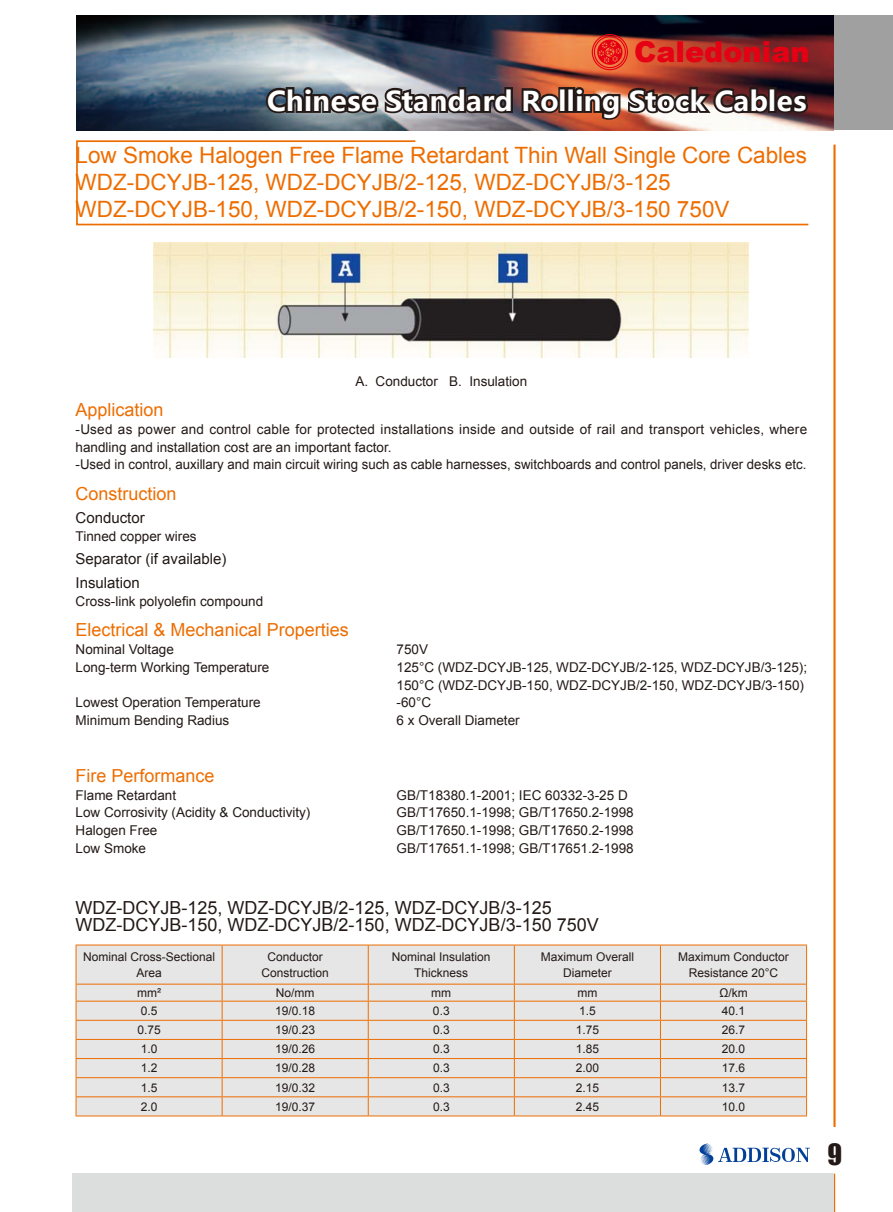
<style>
.page{position:relative;width:893px;height:1212px;background:#fff}
.page>*{position:absolute;margin:0;border:0;box-sizing:border-box;transform-origin:0 0}
.t1{font:900 28.65px "Arial";color:#e60013}
.t2{font:700 27px "Microsoft Ya Hei";color:#fff;scale:1.04 1}
.t3{font:27px "Impact";color:#231916}
.t4{font:22.5px/27px "Arial";color:#ed6d00}
.t5{font:18px/17.4px "Arial";color:#231916}
.t6{font:18px "Arial";color:#ed6d00}
.t7{font:15px/23.9px "Arial";color:#231916}
.t8{font:13.5px/17.7px "Arial";color:#231916}
.t9{font:12px/16.5px "Arial";color:#231916;text-align:center}
</style>
<div class="page">
<div style="left:761px;top:15px;width:132px;height:115px;background:#a0a0a1"></div>
<img style="left:77px;top:15px;width:756px;height:115px">
<hr style="left:833px;top:145px;width:3px;height:982px;background:#ed6d00">
<hr style="left:833px;top:1174px;width:2px;height:38px;background:#ed6d00">
<svg style="left:592px;top:34px;width:36px;height:36px"></svg>
<div style="left:72px;top:1174px;width:761px;height:38px;background:#dcdddd"></div>
<svg style="left:699px;top:1143px;width:111px;height:22px"></svg>
<img style="left:263px;top:83px;width:300px;height:40px">
<div style="left:558px;top:87px;width:9px;height:26px;border:4px solid #231916"></div>
<div style="left:567px;top:87px;width:8px;height:26px;border:4px solid #231916"></div>
<svg style="left:571px;top:83px;width:240px;height:39px;background:#694841"></svg>
<div style="left:77px;top:945px;width:729px;height:170px;background:#e6e6e7"></div>
<hr style="left:222px;top:945px;width:1px;height:39px;background:#ed6d00">
<hr style="left:368px;top:945px;width:1px;height:39px;background:#ed6d00">
<hr style="left:514px;top:945px;width:1px;height:39px;background:#ed6d00">
<hr style="left:660px;top:945px;width:1px;height:39px;background:#ed6d00">
<hr style="left:76px;top:984px;width:146px;height:1px;background:#ed6d00">
<hr style="left:222px;top:984px;width:146px;height:1px;background:#ed6d00">
<hr style="left:368px;top:984px;width:146px;height:1px;background:#ed6d00">
<hr style="left:514px;top:984px;width:146px;height:1px;background:#ed6d00">
<hr style="left:76px;top:1001px;width:146px;height:1px;background:#ed6d00">
<hr style="left:222px;top:1001px;width:146px;height:1px;background:#ed6d00">
<hr style="left:368px;top:1001px;width:146px;height:1px;background:#ed6d00">
<hr style="left:514px;top:1001px;width:146px;height:1px;background:#ed6d00">
<hr style="left:660px;top:1001px;width:147px;height:1px;background:#ed6d00">
<hr style="left:76px;top:1020px;width:146px;height:1px;background:#ed6d00">
<hr style="left:222px;top:1020px;width:146px;height:1px;background:#ed6d00">
<hr style="left:368px;top:1020px;width:146px;height:1px;background:#ed6d00">
<hr style="left:514px;top:1020px;width:146px;height:1px;background:#ed6d00">
<hr style="left:660px;top:1020px;width:147px;height:1px;background:#ed6d00">
<hr style="left:76px;top:1039px;width:146px;height:1px;background:#ed6d00">
<hr style="left:222px;top:1039px;width:146px;height:1px;background:#ed6d00">
<hr style="left:368px;top:1039px;width:146px;height:1px;background:#ed6d00">
<hr style="left:514px;top:1039px;width:146px;height:1px;background:#ed6d00">
<hr style="left:660px;top:1039px;width:147px;height:1px;background:#ed6d00">
<hr style="left:76px;top:1058px;width:146px;height:1px;background:#ed6d00">
<hr style="left:222px;top:1058px;width:146px;height:1px;background:#ed6d00">
<hr style="left:368px;top:1058px;width:146px;height:1px;background:#ed6d00">
<hr style="left:514px;top:1058px;width:146px;height:1px;background:#ed6d00">
<hr style="left:660px;top:1058px;width:147px;height:1px;background:#ed6d00">
<hr style="left:76px;top:1077px;width:146px;height:1px;background:#ed6d00">
<hr style="left:222px;top:1077px;width:146px;height:1px;background:#ed6d00">
<hr style="left:368px;top:1077px;width:146px;height:1px;background:#ed6d00">
<hr style="left:514px;top:1077px;width:146px;height:1px;background:#ed6d00">
<hr style="left:660px;top:1077px;width:147px;height:1px;background:#ed6d00">
<hr style="left:76px;top:1096px;width:146px;height:1px;background:#ed6d00">
<hr style="left:222px;top:1096px;width:146px;height:1px;background:#ed6d00">
<svg style="left:222px;top:984px;width:1px;height:131px"></svg>
<hr style="left:368px;top:1096px;width:146px;height:1px;background:#ed6d00">
<svg style="left:368px;top:984px;width:1px;height:131px"></svg>
<hr style="left:514px;top:1096px;width:146px;height:1px;background:#ed6d00">
<svg style="left:514px;top:984px;width:1px;height:131px"></svg>
<hr style="left:660px;top:1096px;width:147px;height:1px;background:#ed6d00">
<svg style="left:660px;top:985px;width:1px;height:130px"></svg>
<hr style="left:76px;top:1115px;width:146px;height:1px;background:#ed6d00">
<hr style="left:222px;top:1115px;width:146px;height:1px;background:#ed6d00">
<hr style="left:368px;top:1115px;width:146px;height:1px;background:#ed6d00">
<hr style="left:514px;top:1115px;width:146px;height:1px;background:#ed6d00">
<hr style="left:660px;top:1115px;width:147px;height:1px;background:#ed6d00">
<hr style="left:660px;top:984px;width:147px;height:1px;background:#ed6d00">
<hr style="left:76px;top:944px;width:146px;height:1px;background:#ed6d00">
<hr style="left:76px;top:945px;width:1px;height:39px;background:#ed6d00">
<hr style="left:222px;top:944px;width:146px;height:1px;background:#ed6d00">
<hr style="left:368px;top:944px;width:146px;height:1px;background:#ed6d00">
<hr style="left:514px;top:944px;width:146px;height:1px;background:#ed6d00">
<hr style="left:660px;top:944px;width:147px;height:1px;background:#ed6d00">
<hr style="left:806px;top:945px;width:1px;height:39px;background:#ed6d00">
<svg style="left:76px;top:984px;width:1px;height:131px"></svg>
<svg style="left:806px;top:984px;width:1px;height:131px"></svg>
<svg style="left:76px;top:140px;width:733px;height:86px"></svg>
<img style="left:153px;top:243px;width:595px;height:115px">
<h1 class="t1" style="left:634px;top:31px;width:177px">Caledonian</h1>
<h2 class="t2" style="left:267px;top:82px;width:521px">Chinese Standard Rolling Stock Cables</h2>
<h3 class="t4" style="left:76px;top:142px;width:733px">Low Smoke Halogen Free Flame Retardant Thin Wall Single Core Cables<br>WDZ-DCYJB-125, WDZ-DCYJB/2-125, WDZ-DCYJB/3-125<br>WDZ-DCYJB-150, WDZ-DCYJB/2-150, WDZ-DCYJB/3-150 750V</h3>
<p class="t8" style="left:355px;top:373px;width:173px">A. Conductor B. Insulation</p>
<h3 class="t6" style="left:76px;top:398px;width:90px">Application</h3>
<p class="t8" style="left:76px;top:421px;width:733px">-Used as power and control cable for protected installations inside and outside of rail and transport vehicles, where handling and installation cost are an important factor.<br>-Used in control, auxillary and main circuit wiring such as cable harnesses, switchboards and control panels, driver desks etc.</p>
<h3 class="t6" style="left:76px;top:481px;width:103px">Construction</h3>
<p class="t7" style="left:76px;top:506px;width:71px">Conductor</p>
<p class="t8" style="left:76px;top:528px;width:123px">Tinned copper wires</p>
<p class="t7" style="left:76px;top:547px;width:152px">Separator (if available)<br>Insulation</p>
<p class="t8" style="left:76px;top:593px;width:189px">Cross-link polyolefin compound</p>
<h3 class="t6" style="left:76px;top:618px;width:275px">Electrical &amp; Mechanical Properties</h3>
<p class="t8" style="left:76px;top:641px;width:100px">Nominal Voltage</p>
<p class="t8" style="left:397px;top:641px;width:33px">750V</p>
<p class="t8" style="left:76px;top:658px;width:195px">Long-term Working Temperature</p>
<p class="t8" style="left:397px;top:658px;width:412px">125°C (WDZ-DCYJB-125, WDZ-DCYJB/2-125, WDZ-DCYJB/3-125);<br>150°C (WDZ-DCYJB-150, WDZ-DCYJB/2-150, WDZ-DCYJB/3-150)</p>
<p class="t8" style="left:76px;top:694px;width:187px">Lowest Operation Temperature</p>
<p class="t8" style="left:397px;top:694px;width:36px">-60°C</p>
<p class="t8" style="left:76px;top:711px;width:155px">Minimum Bending Radius</p>
<p class="t8" style="left:397px;top:711px;width:125px">6 x Overall Diameter</p>
<h3 class="t6" style="left:76px;top:764px;width:141px">Fire Performance</h3>
<p class="t8" style="left:76px;top:786px;width:102px">Flame Retardant</p>
<p class="t8" style="left:397px;top:786px;width:233px">GB/T18380.1-2001; IEC 60332-3-25 D</p>
<p class="t8" style="left:76px;top:804px;width:236px">Low Corrosivity (Acidity &amp; Conductivity)</p>
<p class="t8" style="left:397px;top:804px;width:239px">GB/T17650.1-1998; GB/T17650.2-1998</p>
<p class="t8" style="left:76px;top:822px;width:83px">Halogen Free</p>
<p class="t8" style="left:397px;top:822px;width:239px">GB/T17650.1-1998; GB/T17650.2-1998</p>
<p class="t8" style="left:76px;top:839px;width:72px">Low Smoke</p>
<p class="t8" style="left:397px;top:839px;width:239px">GB/T17651.1-1998; GB/T17651.2-1998</p>
<h3 class="t5" style="left:76px;top:899px;width:525px">WDZ-DCYJB-125, WDZ-DCYJB/2-125, WDZ-DCYJB/3-125<br>WDZ-DCYJB-150, WDZ-DCYJB/2-150, WDZ-DCYJB/3-150 750V</h3>
<p class="t9" style="left:83px;top:948px;width:134px">Nominal Cross-Sectional<br>Area</p>
<p class="t9" style="left:261px;top:948px;width:69px">Conductor<br>Construction</p>
<p class="t9" style="left:392px;top:948px;width:100px">Nominal Insulation<br>Thickness</p>
<p class="t9" style="left:541px;top:948px;width:95px">Maximum Overall<br>Diameter</p>
<p class="t9" style="left:678px;top:948px;width:112px">Maximum Conductor<br>Resistance 20°C</p>
<p class="t9" style="left:137px;top:984px;width:25px">mm²</p>
<p class="t9" style="left:276px;top:984px;width:40px">No/mm</p>
<p class="t9" style="left:431px;top:984px;width:21px">mm</p>
<p class="t9" style="left:577px;top:984px;width:21px">mm</p>
<p class="t9" style="left:719px;top:984px;width:30px">Ω/km</p>
<p class="t9" style="left:141px;top:1003px;width:18px">0.5</p>
<p class="t9" style="left:275px;top:1003px;width:42px">19/0.18</p>
<p class="t9" style="left:433px;top:1003px;width:18px">0.3</p>
<p class="t9" style="left:579px;top:1003px;width:18px">1.5</p>
<p class="t9" style="left:722px;top:1003px;width:25px">40.1</p>
<p class="t9" style="left:137px;top:1022px;width:25px">0.75</p>
<p class="t9" style="left:275px;top:1022px;width:42px">19/0.23</p>
<p class="t9" style="left:433px;top:1022px;width:18px">0.3</p>
<p class="t9" style="left:576px;top:1022px;width:25px">1.75</p>
<p class="t9" style="left:722px;top:1022px;width:25px">26.7</p>
<p class="t9" style="left:141px;top:1041px;width:18px">1.0</p>
<p class="t9" style="left:275px;top:1041px;width:42px">19/0.26</p>
<p class="t9" style="left:433px;top:1041px;width:18px">0.3</p>
<p class="t9" style="left:576px;top:1041px;width:25px">1.85</p>
<p class="t9" style="left:722px;top:1041px;width:25px">20.0</p>
<p class="t9" style="left:141px;top:1060px;width:18px">1.2</p>
<p class="t9" style="left:275px;top:1060px;width:42px">19/0.28</p>
<p class="t9" style="left:433px;top:1060px;width:18px">0.3</p>
<p class="t9" style="left:576px;top:1060px;width:25px">2.00</p>
<p class="t9" style="left:722px;top:1060px;width:25px">17.6</p>
<p class="t9" style="left:141px;top:1079px;width:18px">1.5</p>
<p class="t9" style="left:275px;top:1079px;width:42px">19/0.32</p>
<p class="t9" style="left:433px;top:1079px;width:18px">0.3</p>
<p class="t9" style="left:576px;top:1079px;width:25px">2.15</p>
<p class="t9" style="left:722px;top:1079px;width:25px">13.7</p>
<p class="t9" style="left:141px;top:1098px;width:18px">2.0</p>
<p class="t9" style="left:275px;top:1098px;width:42px">19/0.37</p>
<p class="t9" style="left:433px;top:1098px;width:18px">0.3</p>
<p class="t9" style="left:576px;top:1098px;width:25px">2.45</p>
<p class="t9" style="left:722px;top:1098px;width:25px">10.0</p>
<h2 class="t3" style="left:828px;top:1134px;width:16px">9</h2>
</div>
